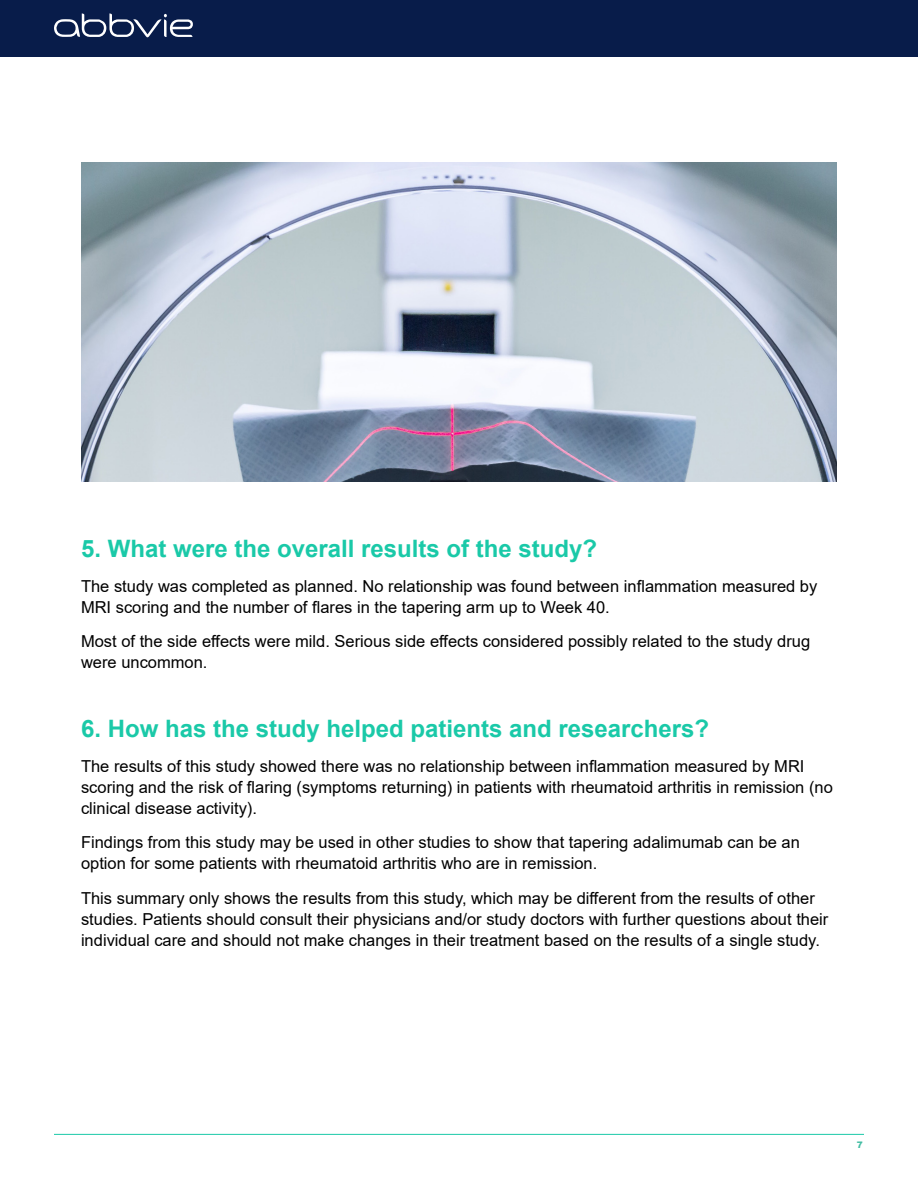
<style>
.page{position:relative;width:918px;height:1188px;background:#fff}
.page>*{position:absolute;margin:0;border:0;box-sizing:border-box;transform-origin:0 0}
.t1{font:700 24px "Arial";color:#1ac9a8}
.t2{font:16.5px/21px "Arial";color:#000}
.t3{font:900 9px "Arial";color:#42bda3}
</style>
<div class="page">
<img style="left:81px;top:162px;width:756px;height:320px">
<div style="left:0;top:0;width:918px;height:56px;background:#081c4a"></div>
<svg style="left:54px;top:13px;width:139px;height:24px"></svg>
<hr style="left:54px;top:1134px;width:810px;height:1px;background:#1ac9a8">
<h1 class="t1" style="left:81px;top:532px;width:518px">5. What were the overall results of the study?</h1>
<p class="t2" style="left:81px;top:576px;width:738px">The study was completed as planned. No relationship was found between inflammation measured by<br>MRI scoring and the number of flares in the tapering arm up to Week 40.</p>
<p class="t2" style="left:81px;top:631px;width:731px">Most of the side effects were mild. Serious side effects considered possibly related to the study drug were uncommon.</p>
<h1 class="t1" style="left:81px;top:712px;width:630px">6. How has the study helped patients and researchers?</h1>
<p class="t2" style="left:81px;top:756px;width:753px">The results of this study showed there was no relationship between inflammation measured by MRI scoring and the risk of flaring (symptoms returning) in patients with rheumatoid arthritis in remission (no clinical disease activity).</p>
<p class="t2" style="left:81px;top:832px;width:721px">Findings from this study may be used in other studies to show that tapering adalimumab can be an option for some patients with rheumatoid arthritis who are in remission.</p>
<p class="t2" style="left:81px;top:888px;width:749px">This summary only shows the results from this study, which may be different from the results of other studies. Patients should consult their physicians and/or study doctors with further questions about their individual care and should not make changes in their treatment based on the results of a single study.</p>
<p class="t3" style="left:857px;top:1139px;width:8px">7</p>
</div>
